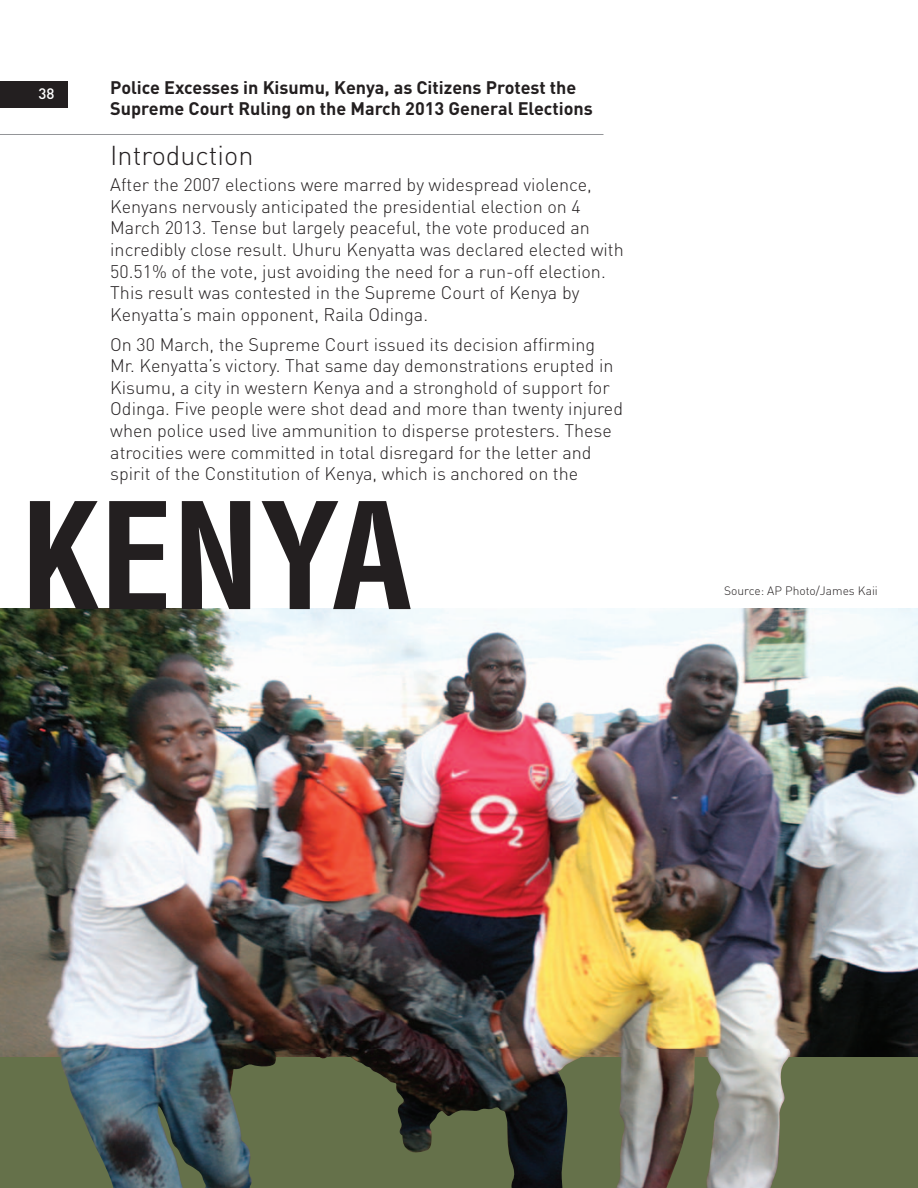
<style>
.page{position:relative;width:918px;height:1188px;background:#fff}
.page>*{position:absolute;margin:0;border:0;box-sizing:border-box;transform-origin:0 0}
.t1{font:700 condensed 144px "Helvetica";color:#231f20}
.t2{font:300 27px "DIN";color:#231f20}
.t3{font:300 18px/21.6px "DIN";color:#231f20}
.t4{font:700 18px/21.6px "DIN";color:#231f20}
.t5{font:500 15px "DIN";color:#fff}
.t6{font:300 12px "DIN";color:#231f20}
</style>
<div class="page">
<div style="left:0;top:81px;width:68px;height:27px;background:#231f20"></div>
<img style="left:0;top:608px;width:918px;height:449px">
<div style="left:0;top:1057px;width:918px;height:131px;background:#65714a"></div>
<hr style="left:0;top:134px;width:603px;height:1px;background:#939598">
<img style="left:60px;top:1049px;width:731px;height:139px">
<p class="t4" style="left:110px;top:76px;width:484px">Police Excesses in Kisumu, Kenya, as Citizens Protest the<br>Supreme Court Ruling on the March 2013 General Elections</p>
<h2 class="t2" style="left:110px;top:139px;width:145px">Introduction</h2>
<p class="t3" style="left:110px;top:174px;width:515px">After the 2007 elections were marred by widespread violence, Kenyans nervously anticipated the presidential election on 4<br>March 2013. Tense but largely peaceful, the vote produced an incredibly close result. Uhuru Kenyatta was declared elected with 50.51% of the vote, just avoiding the need for a run-off election.<br>This result was contested in the Supreme Court of Kenya by Kenyatta’s main opponent, Raila Odinga.</p>
<p class="t3" style="left:110px;top:333px;width:514px">On 30 March, the Supreme Court issued its decision affirming Mr. Kenyatta’s victory. That same day demonstrations erupted in Kisumu, a city in western Kenya and a stronghold of support for Odinga. Five people were shot dead and more than twenty injured when police used live ammunition to disperse protesters. These atrocities were committed in total disregard for the letter and spirit of the Constitution of Kenya, which is anchored on the</p>
<h1 class="t1" style="left:20px;top:469px;width:393px">KENYA</h1>
<p class="t5" style="left:38px;top:84px;width:17px">38</p>
<p class="t6" style="left:724px;top:584px;width:155px">Source: AP Photo/James Kaii</p>
</div>
